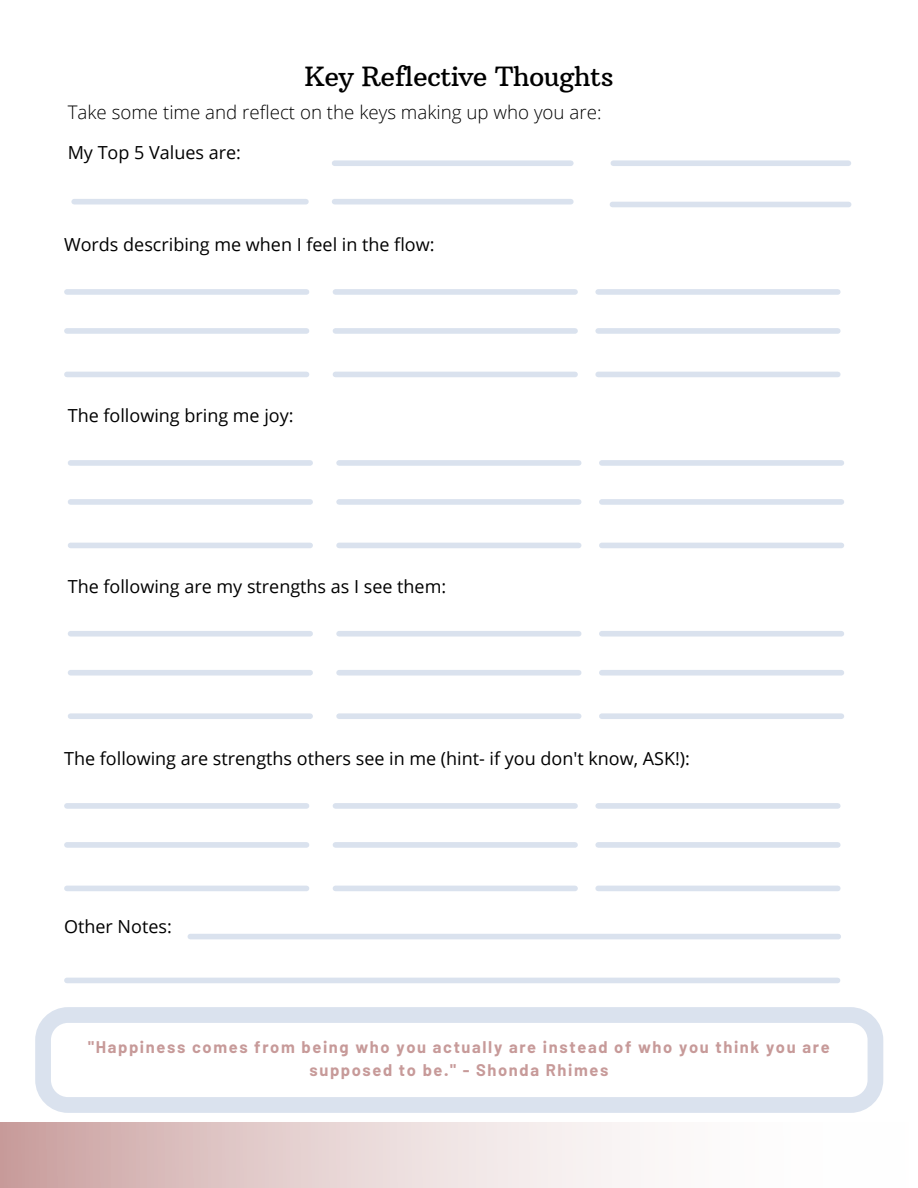
<style>
.page{position:relative;width:918px;height:1188px;background:#fff}
.page>*{position:absolute;margin:0;border:0;box-sizing:border-box;transform-origin:0 0}
.t1{font:27px "Arbutus Slab";letter-spacing:-.02em;color:#000}
.t2{font:300 18.75px "Open Sans";color:#000}
.t3{font:18px "Open Sans";color:#000}
.t4{font:700 16.5px/22.5px "Barlow";letter-spacing:.1em;color:#c79a99;text-align:center}
</style>
<div class="page">
<svg style="left:35px;top:1007px;width:848px;height:106px"></svg>
<div style="left:0;top:1123px;width:912px;height:65px;background:linear-gradient(to right,#d0abaa,#fff)"></div>
<div style="left:67px;top:289px;width:240px;height:6px;background:#dae2ee"></div>
<div style="left:335px;top:289px;width:240px;height:6px;background:#dae2ee"></div>
<div style="left:598px;top:289px;width:240px;height:6px;background:#dae2ee"></div>
<div style="left:67px;top:328px;width:240px;height:6px;background:#dae2ee"></div>
<div style="left:335px;top:328px;width:240px;height:6px;background:#dae2ee"></div>
<div style="left:598px;top:328px;width:240px;height:6px;background:#dae2ee"></div>
<div style="left:67px;top:372px;width:240px;height:5px;background:#dae2ee"></div>
<div style="left:335px;top:372px;width:240px;height:5px;background:#dae2ee"></div>
<div style="left:598px;top:372px;width:240px;height:5px;background:#dae2ee"></div>
<div style="left:335px;top:160px;width:236px;height:6px;background:#dae2ee"></div>
<div style="left:613px;top:160px;width:235px;height:6px;background:#dae2ee"></div>
<div style="left:74px;top:199px;width:232px;height:5px;background:#dae2ee"></div>
<div style="left:335px;top:199px;width:236px;height:5px;background:#dae2ee"></div>
<div style="left:612px;top:202px;width:237px;height:5px;background:#dae2ee"></div>
<div style="left:71px;top:460px;width:239px;height:6px;background:#dae2ee"></div>
<div style="left:339px;top:460px;width:240px;height:6px;background:#dae2ee"></div>
<div style="left:602px;top:460px;width:239px;height:6px;background:#dae2ee"></div>
<div style="left:71px;top:499px;width:239px;height:6px;background:#dae2ee"></div>
<div style="left:339px;top:499px;width:240px;height:6px;background:#dae2ee"></div>
<div style="left:602px;top:499px;width:239px;height:6px;background:#dae2ee"></div>
<div style="left:71px;top:543px;width:239px;height:5px;background:#dae2ee"></div>
<div style="left:339px;top:543px;width:240px;height:5px;background:#dae2ee"></div>
<div style="left:602px;top:543px;width:239px;height:5px;background:#dae2ee"></div>
<div style="left:71px;top:631px;width:239px;height:6px;background:#dae2ee"></div>
<div style="left:339px;top:631px;width:240px;height:6px;background:#dae2ee"></div>
<div style="left:602px;top:631px;width:239px;height:6px;background:#dae2ee"></div>
<div style="left:71px;top:670px;width:239px;height:6px;background:#dae2ee"></div>
<div style="left:339px;top:670px;width:240px;height:6px;background:#dae2ee"></div>
<div style="left:602px;top:670px;width:239px;height:6px;background:#dae2ee"></div>
<div style="left:71px;top:713px;width:239px;height:6px;background:#dae2ee"></div>
<div style="left:339px;top:713px;width:240px;height:6px;background:#dae2ee"></div>
<div style="left:602px;top:713px;width:239px;height:6px;background:#dae2ee"></div>
<div style="left:67px;top:803px;width:240px;height:6px;background:#dae2ee"></div>
<div style="left:335px;top:803px;width:240px;height:6px;background:#dae2ee"></div>
<div style="left:598px;top:803px;width:240px;height:6px;background:#dae2ee"></div>
<div style="left:67px;top:842px;width:240px;height:6px;background:#dae2ee"></div>
<div style="left:335px;top:842px;width:240px;height:6px;background:#dae2ee"></div>
<div style="left:598px;top:842px;width:240px;height:6px;background:#dae2ee"></div>
<div style="left:67px;top:886px;width:240px;height:5px;background:#dae2ee"></div>
<div style="left:335px;top:886px;width:240px;height:5px;background:#dae2ee"></div>
<div style="left:598px;top:886px;width:240px;height:5px;background:#dae2ee"></div>
<div style="left:190px;top:934px;width:648px;height:5px;background:#dae2ee"></div>
<div style="left:67px;top:978px;width:771px;height:5px;background:#dae2ee"></div>
<p class="t1" style="left:304px;top:59px;width:311px">Key Reflective Thoughts</p>
<p class="t2" style="left:68px;top:99px;width:535px">Take some time and reflect on the keys making up who you are:</p>
<p class="t3" style="left:68px;top:140px;width:175px">My Top 5 Values are:</p>
<p class="t3" style="left:64px;top:232px;width:372px">Words describing me when I feel in the flow:</p>
<p class="t3" style="left:68px;top:403px;width:227px">The following bring me joy:</p>
<p class="t3" style="left:68px;top:574px;width:380px">The following are my strengths as I see them:</p>
<p class="t3" style="left:64px;top:746px;width:627px">The following are strengths others see in me (hint- if you don't know, ASK!):</p>
<p class="t3" style="left:64px;top:914px;width:109px">Other Notes:</p>
<p class="t4" style="left:88px;top:1035px;width:743px">"Happiness comes from being who you actually are instead of who you think you are supposed to be." - Shonda Rhimes</p>
</div>
